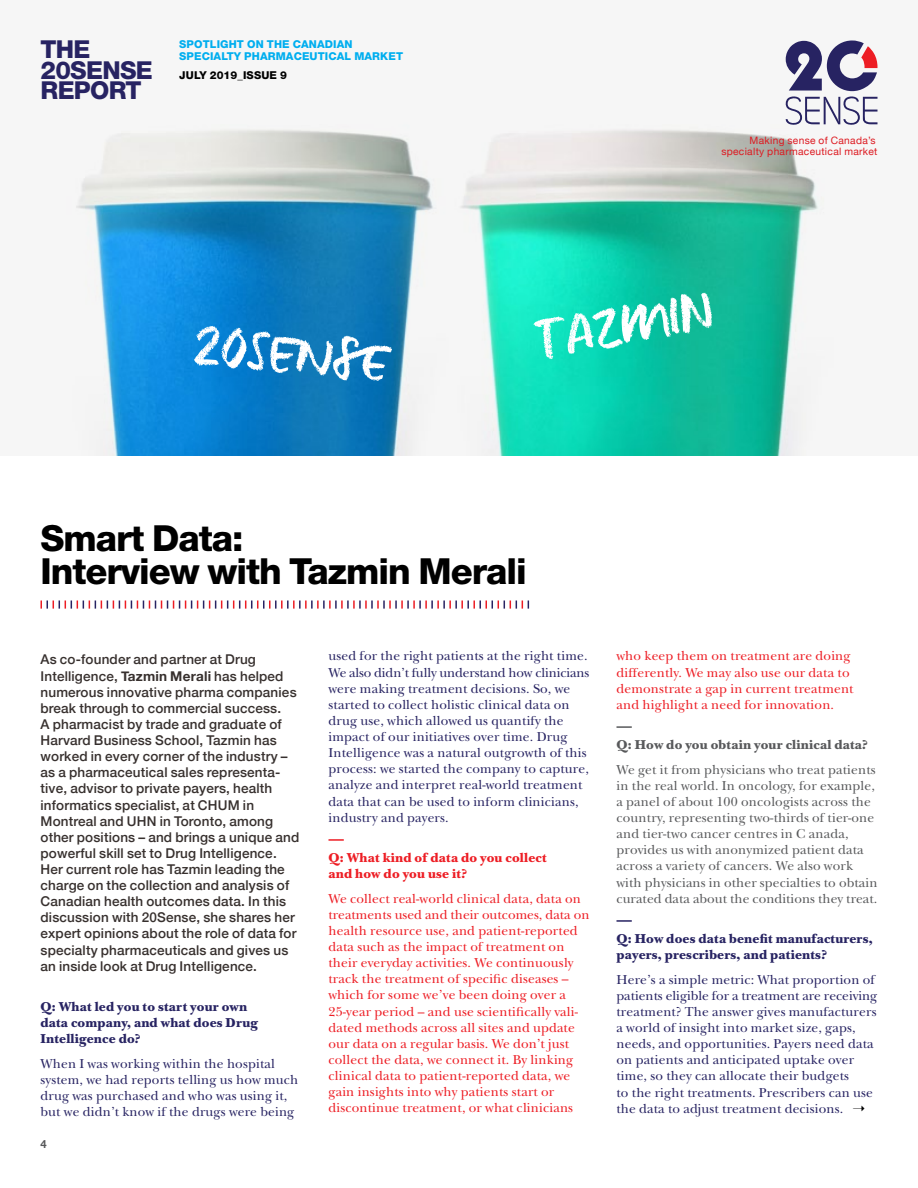
<style>
.page{position:relative;width:918px;height:1188px;background:#fff}
.page>*{position:absolute;margin:0;border:0;box-sizing:border-box;transform-origin:0 0}
.t1{font:800 36px/33px "Helvetica Neue LT Std";letter-spacing:-.03em;color:#000}
.t2{font:800 24.75px/20.5px "Helvetica Neue LT Std";letter-spacing:-.03em;color:#272362}
.t3{font:13.5px/16px "New Baskerville Std";letter-spacing:.015em;color:#272362}
.t4{font:500 13.5px/16px "Helvetica Neue";letter-spacing:.015em;color:#37302e}
.t5{font:13.5px/16px "New Baskerville Std";letter-spacing:.015em;color:#ed1d24}
.t6{font:13.5px/16px "New Baskerville Std";letter-spacing:.015em;color:#58595b}
.t7{font:900 13.5px/16px "New Baskerville Std";letter-spacing:.015em;color:#272362}
.t8{font:900 13.5px/16px "New Baskerville Std";letter-spacing:.015em;color:#ed1d24}
.t9{font:900 13.5px "New Baskerville Std";letter-spacing:.015em;color:#58595b}
.t10{font:700 11.25px "Helvetica Neue";color:#58595b}
.t11{font:800 10.8px/11.7px "Helvetica Neue LT Std";letter-spacing:.01em;color:#00aeef}
.t12{font:800 10.8px "Helvetica Neue LT Std";letter-spacing:.01em;color:#000}
.t13{font:10.2px/11.6px "Helvetica Neue";letter-spacing:.03em;color:#dd1a21;text-align:right}
.s1{font-weight:700}
.s2{color:#000}
</style>
<div class="page">
<div style="left:0;top:0;width:918px;height:456px;background:#f6f6f6"></div>
<img style="left:76px;top:130px;width:742px;height:326px">
<svg style="left:194px;top:326px;width:198px;height:55px"></svg>
<svg style="left:328px;top:839px;width:16px;height:2px"></svg>
<svg style="left:616px;top:726px;width:16px;height:2px"></svg>
<svg style="left:616px;top:920px;width:16px;height:2px"></svg>
<svg style="left:785px;top:40px;width:93px;height:85px"></svg>
<svg style="left:40px;top:601px;width:489px;height:8px"></svg>
<svg style="left:534px;top:292px;width:178px;height:67px"></svg>
<h2 class="t2" style="left:40px;top:39px;width:114px">THE<br>20SENSE<br>REPORT</h2>
<p class="t11" style="left:179px;top:39px;width:225px">SPOTLIGHT ON THE CANADIAN<br>SPECIALTY PHARMACEUTICAL MARKET</p>
<p class="t12" style="left:179px;top:69px;width:109px">JULY 2019_ISSUE 9</p>
<p class="t13" style="left:721px;top:135px;width:158px">Making sense of Canada’s specialty pharmaceutical market</p>
<h1 class="t1" style="left:40px;top:522px;width:488px">Smart Data:<br>Interview with Tazmin Merali</h1>
<p class="t4" style="left:40px;top:651px;width:260px">As co-founder and partner at Drug Intelligence, <span class="s1">Tazmin Merali</span> has helped numerous innovative pharma companies break through to commercial success.<br>A pharmacist by trade and graduate of Harvard Business School, Tazmin has worked in every corner of the industry – as a pharmaceutical sales representa&shy;tive, advisor to private payers, health informatics specialist, at CHUM in Montreal and UHN in Toronto, among other positions – and brings a unique and powerful skill set to Drug Intelligence.<br>Her current role has Tazmin leading the charge on the collection and analysis of Canadian health outcomes data. In this discussion with 20Sense, she shares her expert opinions about the role of data for specialty pharmaceuticals and gives us an inside look at Drug Intelligence.</p>
<p class="t7" style="left:40px;top:999px;width:219px">Q: What led you to start your own data company, and what does Drug<br>Intelligence do?</p>
<p class="t3" style="left:40px;top:1056px;width:259px">When I was working within the hospital system, we had reports telling us how much drug was purchased and who was using it, but we didn’t know if the drugs were being</p>
<p class="t10" style="left:40px;top:1135px;width:8px">4</p>
<p class="t3" style="left:328px;top:648px;width:262px">used for the right patients at the right time.<br>We also didn’t fully understand how clinicians were making treatment decisions. So, we started to collect holistic clinical data on drug use, which allowed us quantify the impact of our initiatives over time. Drug Intelligence was a natural outgrowth of this process: we started the company to capture, analyze and interpret real-world treatment data that can be used to inform clinicians, industry and payers.</p>
<p class="t8" style="left:328px;top:850px;width:220px">Q: What kind of data do you collect and how do you use it?</p>
<p class="t5" style="left:328px;top:890px;width:262px">We collect real-world clinical data, data on treatments used and their outcomes, data on health resource use, and patient-reported data such as the impact of treatment on their everyday activities. We continuously track the treatment of specific diseases – which for some we’ve been doing over a 25-year period – and use scientifically vali&shy;dated methods across all sites and update our data on a regular basis. We don’t just collect the data, we connect it. By linking clinical data to patient-reported data, we gain insights into why patients start or discontinue treatment, or what clinicians</p>
<p class="t5" style="left:616px;top:648px;width:239px">who keep them on treatment are doing differently. We may also use our data to demonstrate a gap in current treatment and highlight a need for innovation.</p>
<p class="t9" style="left:616px;top:737px;width:253px">Q: How do you obtain your clinical data?</p>
<p class="t6" style="left:616px;top:761px;width:262px">We get it from physicians who treat patients in the real world. In oncology, for example, a panel of about 100 oncologists across the country, representing two-thirds of tier-one and tier-two cancer centres in C anada, provides us with anonymized patient data across a variety of cancers. We also work with physicians in other specialties to obtain curated data about the conditions they treat.</p>
<p class="t7" style="left:616px;top:931px;width:258px">Q: How does data benefit manufacturers, payers, prescribers, and patients?</p>
<p class="t3" style="left:616px;top:971px;width:262px">Here’s a simple metric: What proportion of patients eligible for a treatment are receiving treatment? The answer gives manufacturers a world of insight into market size, gaps, needs, and opportunities. Payers need data on patients and anticipated uptake over time, so they can allocate their budgets<br>to the right treatments. Prescribers can use the data to adjust treatment decisions. <span class="s2">➝</span></p>
</div>
